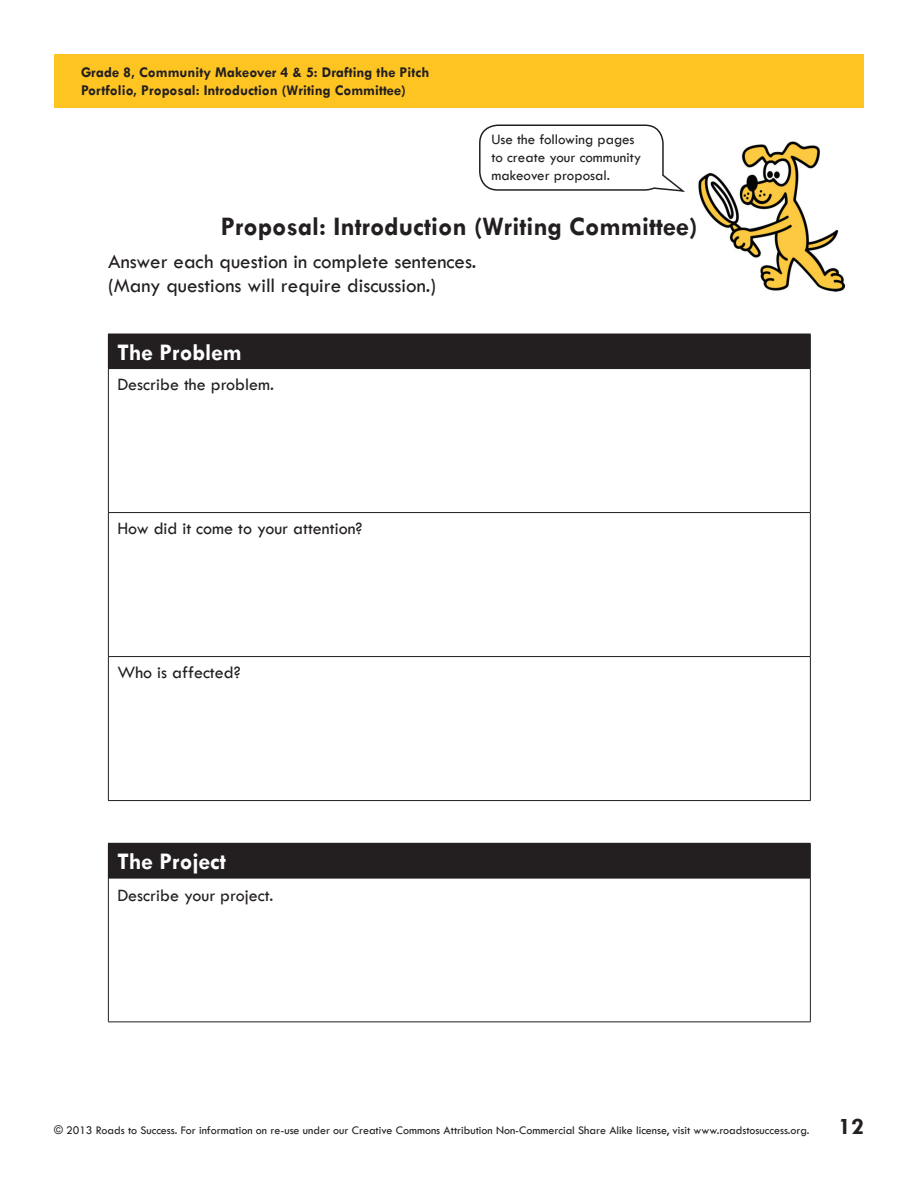
<style>
.page{position:relative;width:918px;height:1188px;background:#fff}
.page>*{position:absolute;margin:0;border:0;box-sizing:border-box;transform-origin:0 0}
.SHFR_Title{font:700 27px "Tw Cen";color:#231f20}
.SHFR_Text{font:700 24px "Tw Cen";color:#fff}
.Lesson_Front_Page_Te{font:700 24px "Tw Cen";color:#231f20}
.SFHR_Instruction_Lin{font:500 21px/24px "Tw Cen";color:#231f20}
.SHFR_Text-2{font:500 18px "Tw Cen";color:#231f20}
.t1{font:700 15px "Tw Cen";color:#231f20}
.SHFR_Text-3{font:500 15px/18px "Tw Cen";color:#231f20}
.t2{font:500 12px "Tw Cen";color:#231f20}
</style>
<div class="page">
<img style="left:698px;top:141px;width:147px;height:151px">
<div style="left:108px;top:334px;width:702px;height:35px;background:#231f20"></div>
<hr style="left:810px;top:334px;width:1px;height:34px;background:#231f20">
<hr style="left:108px;top:368px;width:703px;height:1px;background:#231f20">
<hr style="left:108px;top:369px;width:1px;height:143px;background:#231f20">
<hr style="left:810px;top:369px;width:1px;height:143px;background:#231f20">
<hr style="left:108px;top:512px;width:703px;height:1px;background:#231f20">
<hr style="left:108px;top:513px;width:1px;height:143px;background:#231f20">
<hr style="left:810px;top:513px;width:1px;height:143px;background:#231f20">
<hr style="left:108px;top:656px;width:703px;height:1px;background:#231f20">
<hr style="left:108px;top:657px;width:1px;height:143px;background:#231f20">
<hr style="left:810px;top:657px;width:1px;height:143px;background:#231f20">
<hr style="left:108px;top:800px;width:703px;height:1px;background:#231f20">
<div style="left:108px;top:843px;width:702px;height:35px;background:#231f20"></div>
<hr style="left:108px;top:843px;width:703px;height:1px;background:#231f20">
<hr style="left:810px;top:844px;width:1px;height:34px;background:#231f20">
<hr style="left:108px;top:878px;width:1px;height:143px;background:#231f20">
<hr style="left:810px;top:878px;width:1px;height:143px;background:#231f20">
<hr style="left:108px;top:1021px;width:703px;height:1px;background:#231f20">
<hr style="left:109px;top:877px;width:701px;height:2px;background:#231f20">
<svg style="left:479px;top:124px;width:206px;height:68px"></svg>
<div style="left:54px;top:54px;width:810px;height:54px;background:#fec422"></div>
<p class="t1" style="left:81px;top:63px;width:350px">Grade 8, Community Makeover 4 &amp; 5: Drafting the Pitch</p>
<p class="t1" style="left:81px;top:81px;width:326px">Portfolio, Proposal: Introduction (Writing Committee)</p>
<p class="SHFR_Text-3" style="left:491px;top:130px;width:151px">Use the following pages to create your community makeover proposal.</p>
<p class="SHFR_Title" style="left:221px;top:210px;width:478px">Proposal: Introduction (Writing Committee)</p>
<p class="SFHR_Instruction_Lin" style="left:108px;top:249px;width:370px">Answer each question in complete sentences. (Many questions will require discussion.)</p>
<p class="SHFR_Text" style="left:117px;top:338px;width:126px">The Problem</p>
<p class="SHFR_Text-2" style="left:117px;top:373px;width:158px">Describe the problem.</p>
<p class="SHFR_Text-2" style="left:117px;top:517px;width:247px">How did it come to your attention?</p>
<p class="SHFR_Text-2" style="left:117px;top:661px;width:125px">Who is affected?</p>
<p class="SHFR_Text" style="left:117px;top:847px;width:110px">The Project</p>
<p class="SHFR_Text-2" style="left:117px;top:885px;width:158px">Describe your project.</p>
<p class="t2" style="left:54px;top:1123px;width:757px">© 2013 Roads to Success. For information on re-use under our Creative Commons Attribution Non-Commercial Share Alike license, visit www.roadstosuccess.org.</p>
<p class="Lesson_Front_Page_Te" style="left:839px;top:1112px;width:27px">12</p>
</div>
